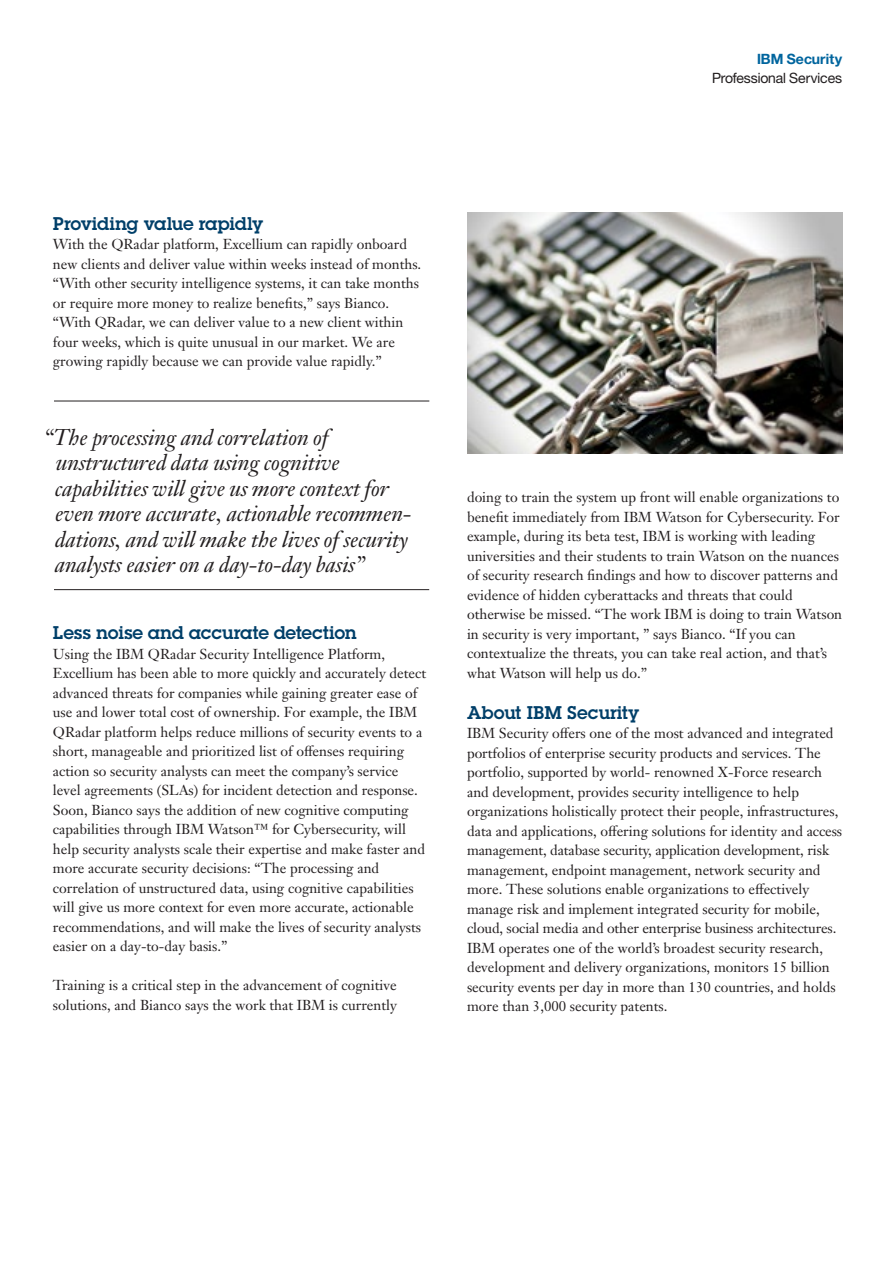
<style>
.page{position:relative;width:893px;height:1263px;background:#fff}
.page>*{position:absolute;margin:0;border:0;box-sizing:border-box;transform-origin:0 0}
.t1{font:italic 22.5px/25.5px "Janson Text LT Pro";letter-spacing:-.005em;color:#231f20}
.t2{font:18px "Lubalin Demifor IBM";color:#003f69}
.t3{font:14.25px/19.5px "Janson Text LT Pro";color:#231f20}
.t4{font:14.25px "Helv Neue Romanfor IBM";letter-spacing:-.01em;color:#231f20}
.t5{font:14.25px "Helv Neue Boldfor IBM";color:#00659e}
</style>
<div class="page">
<hr style="left:54px;top:401px;width:375px;height:1px;background:#231f20">
<hr style="left:54px;top:589px;width:375px;height:1px;background:#231f20">
<img style="left:467px;top:213px;width:375px;height:240px">
<p class="t5" style="left:757px;top:50px;width:87px">IBM Security</p>
<p class="t4" style="left:712px;top:69px;width:132px">Professional Services</p>
<p class="t2" style="left:53px;top:211px;width:212px">Providing value rapidly</p>
<p class="t3" style="left:53px;top:234px;width:370px">With the QRadar platform, Excellium can rapidly onboard new clients and deliver value within weeks instead of months. “With other security intelligence systems, it can take months or require more money to realize benefits,” says Bianco. “With QRadar, we can deliver value to a new client within four weeks, which is quite unusual in our market. We are growing rapidly because we can provide value rapidly.”</p>
<p class="t1" style="left:55px;top:424px;width:358px;text-indent:-11px">“The processing and correlation of unstructured data using cognitive capabilities will give us more context for even more accurate, actionable recommen&shy;dations, and will make the lives of security analysts easier on a day-to-day basis”</p>
<p class="t2" style="left:53px;top:621px;width:305px">Less noise and accurate detection</p>
<p class="t3" style="left:53px;top:644px;width:375px">Using the IBM QRadar Security Intelligence Platform, Excellium has been able to more quickly and accurately detect advanced threats for companies while gaining greater ease of use and lower total cost of ownership. For example, the IBM QRadar platform helps reduce millions of security events to a short, manageable and prioritized list of offenses requiring action so security analysts can meet the company’s service level agreements (SLAs) for incident detection and response.<br>Soon, Bianco says the addition of new cognitive computing capabilities through IBM Watson™ for Cybersecurity, will help security analysts scale their expertise and make faster and more accurate security decisions: “The processing and correlation of unstructured data, using cognitive capabilities will give us more context for even more accurate, actionable recommendations, and will make the lives of security analysts easier on a day-to-day basis.”</p>
<p class="t3" style="left:53px;top:975px;width:346px">Training is a critical step in the advancement of cognitive solutions, and Bianco says the work that IBM is currently</p>
<p class="t3" style="left:467px;top:488px;width:377px">doing to train the system up front will enable organizations to benefit immediately from IBM Watson for Cybersecurity. For example, during its beta test, IBM is working with leading universities and their students to train Watson on the nuances of security research findings and how to discover patterns and evidence of hidden cyberattacks and threats that could otherwise be missed. “The work IBM is doing to train Watson in security is very important, ” says Bianco. “If you can contextualize the threats, you can take real action, and that’s what Watson will help us do.”</p>
<p class="t2" style="left:467px;top:701px;width:174px">About IBM Security</p>
<p class="t3" style="left:467px;top:724px;width:377px">IBM Security offers one of the most advanced and integrated portfolios of enterprise security products and services. The portfolio, supported by world- renowned X-Force research and development, provides security intelligence to help organizations holistically protect their people, infrastructures, data and applications, offering solutions for identity and access management, database security, application development, risk management, endpoint management, network security and more. These solutions enable organizations to effectively manage risk and implement integrated security for mobile, cloud, social media and other enterprise business architectures.<br>IBM operates one of the world’s broadest security research, development and delivery organizations, monitors 15 billion security events per day in more than 130 countries, and holds more than 3,000 security patents.</p>
</div>
